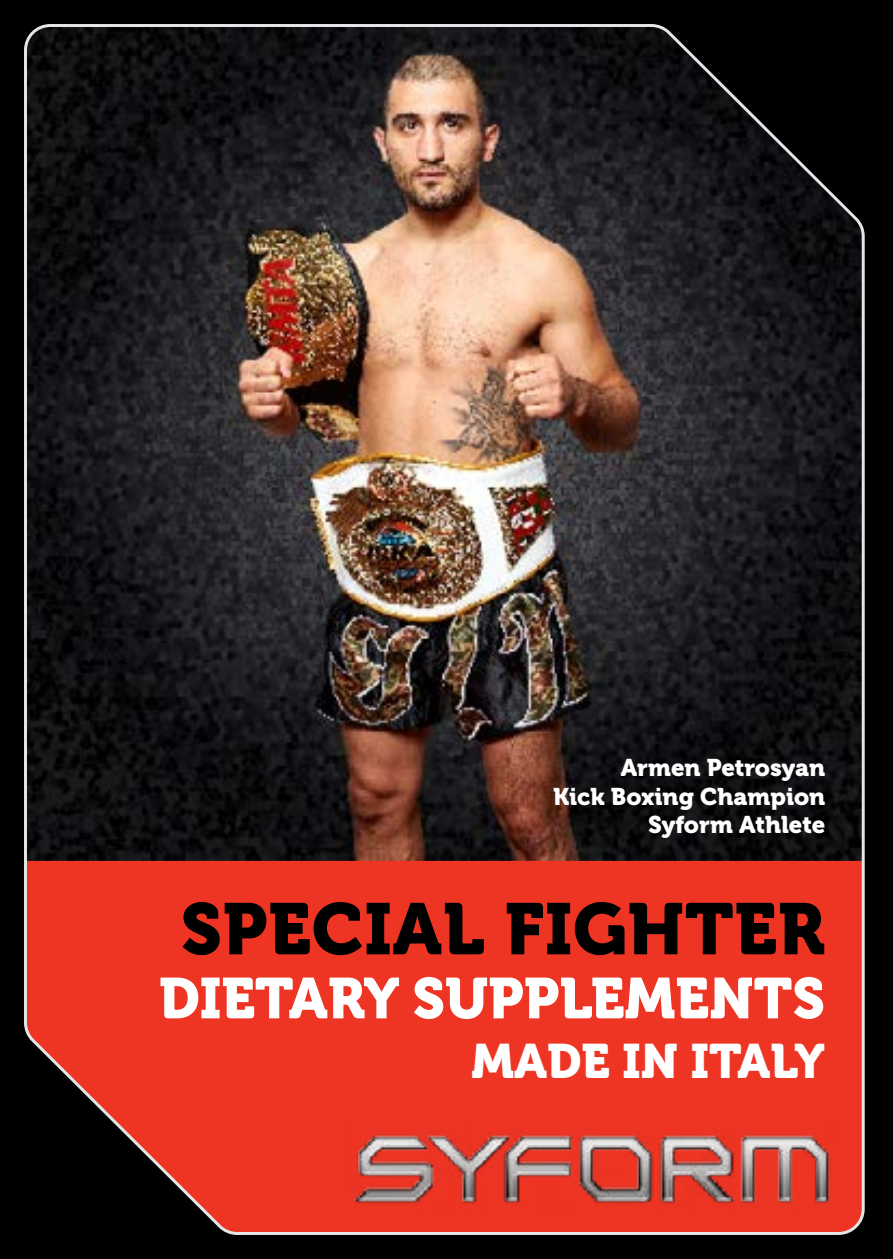
<style>
.page{position:relative;width:893px;height:1259px;background:#000}
.page>*{position:absolute;margin:0;border:0;box-sizing:border-box;transform-origin:0 0}
.t1{font:72px "Museo 900";letter-spacing:.01em;color:#000}
.t2{font:57px "Museo 900";color:#fff}
.t3{font:48px "Museo 900";color:#fff}
.t4{font:24px/28.8px "Museo 900";color:#fff;text-align:right}
</style>
<div class="page">
<img style="left:24px;top:24px;width:841px;height:1211px">
<img style="left:343px;top:1114px;width:502px;height:102px">
<p class="t4" style="left:553px;top:753px;width:274px">Armen Petrosyan<br>Kick Boxing Champion<br>Syform Athlete</p>
<h1 class="t1" style="left:181px;top:888px;width:646px">SPECIAL FIGHTER</h1>
<h2 class="t2" style="left:159px;top:966px;width:667px">DIETARY SUPPLEMENTS</h2>
<h3 class="t3" style="left:472px;top:1034px;width:355px">MADE IN ITALY</h3>
</div>
